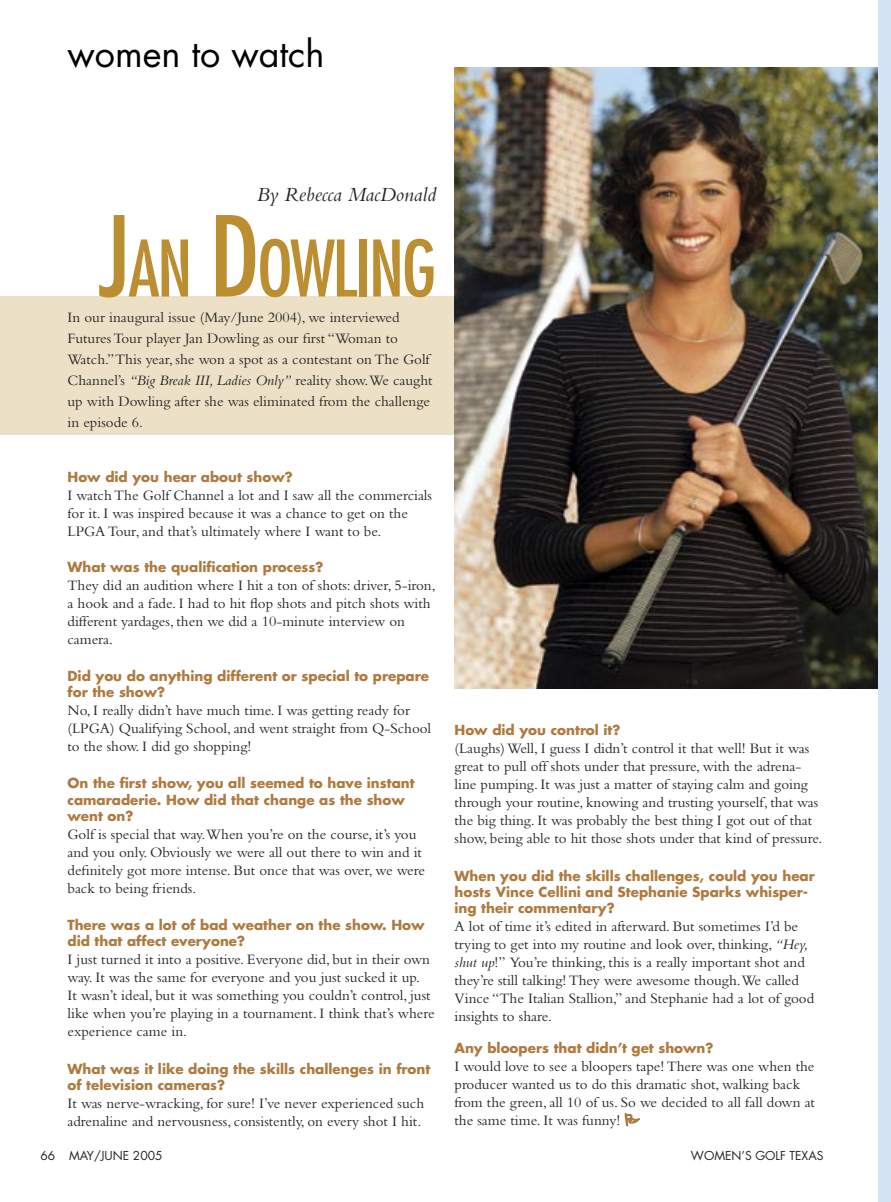
<style>
.page{position:relative;width:891px;height:1202px;background:#fff}
.page>*{position:absolute;margin:0;border:0;box-sizing:border-box;transform-origin:0 0}
.t1{font:condensed 75.6px "Futura";letter-spacing:-.035em;color:#bb8f31}
.Body_Text{font:36px "Futura";color:#000}
.Body_Text-2{font:italic 21px "Bembo";color:#272525}
.Body_Text-3{font:15px/18px "Bembo";color:#272525}
.Subhead{font:700 13.5px/16.2px "Futura";color:#af7a3f}
.Body_Text-4{font:700 13.5px "Futura";color:#af7a3f}
.TOC_Subhead{font:12px "Futura";color:#272525}
.s1{font-size:108px}
.s2{font-style:italic}
</style>
<div class="page">
<div style="left:0;top:296px;width:459px;height:139px;background:#ece0c7"></div>
<svg style="left:624px;top:1113px;width:16px;height:14px"></svg>
<img style="left:454px;top:68px;width:424px;height:620px">
<div style="left:879px;top:0;width:12px;height:1202px;background:#d4e4f6"></div>
<p class="Body_Text" style="left:68px;top:29px;width:258px">women to watch</p>
<p class="Body_Text-2" style="left:256px;top:182px;width:182px">By Rebecca MacDonald</p>
<p class="t1" style="left:98px;top:223px;width:340px"><span class="s1">J</span>AN <span class="s1">D</span>OWLING</p>
<p class="Body_Text-3" style="left:68px;top:307px;width:367px;line-height:21px">In our inaugural issue (May/June 2004), we interviewed Futures Tour player Jan Dowling as our first “Woman to Watch.” This year, she won a spot as a contestant on The Golf Channel’s <span class="s2">“Big Break III, Ladies Only”</span> reality show.We caught up with Dowling after she was eliminated from the challenge in episode 6.</p>
<p class="Subhead" style="left:68px;top:468px;width:227px">How did you hear about show?</p>
<p class="Body_Text-3" style="left:68px;top:486px;width:366px">I watch The Golf Channel a lot and I saw all the commercials for it. I was inspired because it was a chance to get on the<br>LPGA Tour, and that’s ultimately where I want to be.</p>
<p class="Subhead" style="left:68px;top:558px;width:258px">What was the qualification process?</p>
<p class="Body_Text-3" style="left:68px;top:576px;width:370px">They did an audition where I hit a ton of shots: driver, 5-iron, a hook and a fade. I had to hit flop shots and pitch shots with different yardages, then we did a 10-minute interview on camera.</p>
<p class="Subhead" style="left:68px;top:667px;width:363px">Did you do anything different or special to prepare for the show?</p>
<p class="Body_Text-3" style="left:68px;top:701px;width:365px">No, I really didn’t have much time. I was getting ready for (LPGA) Qualifying School, and went straight from Q-School to the show. I did go shopping!</p>
<p class="Subhead" style="left:68px;top:775px;width:349px">On the first show, you all seemed to have instant camaraderie. How did that change as the show went on?</p>
<p class="Body_Text-3" style="left:68px;top:825px;width:359px">Golf is special that way.When you’re on the course, it’s you and you only. Obviously we were all out there to win and it definitely got more intense. But once that was over, we were back to being friends.</p>
<p class="Subhead" style="left:68px;top:916px;width:359px">There was a lot of bad weather on the show. How did that affect everyone?</p>
<p class="Body_Text-3" style="left:68px;top:950px;width:369px">I just turned it into a positive. Everyone did, but in their own way. It was the same for everyone and you just sucked it up.<br>It wasn’t ideal, but it was something you couldn’t control, just like when you’re playing in a tournament. I think that’s where experience came in.</p>
<p class="Subhead" style="left:68px;top:1060px;width:364px">What was it like doing the skills challenges in front of television cameras?</p>
<p class="Body_Text-3" style="left:68px;top:1093px;width:358px">It was nerve-wracking, for sure! I’ve never experienced such adrenaline and nervousness, consistently, on every shot I hit.</p>
<p class="Subhead" style="left:454px;top:721px;width:167px">How did you control it?</p>
<p class="Body_Text-3" style="left:454px;top:739px;width:369px">(Laughs) Well, I guess I didn’t control it that well! But it was great to pull off shots under that pressure, with the adrena&shy;line pumping. It was just a matter of staying calm and going through your routine, knowing and trusting yourself, that was the big thing. It was probably the best thing I got out of that show, being able to hit those shots under that kind of pressure.</p>
<p class="Subhead" style="left:454px;top:867px;width:362px">When you did the skills challenges, could you hear hosts Vince Cellini and Stephanie Sparks whisper&shy;ing their commentary?</p>
<p class="Body_Text-3" style="left:454px;top:917px;width:361px">A lot of time it’s edited in afterward. But sometimes I’d be trying to get into my routine and look over, thinking, <span class="s2">“Hey, shut up</span>!” You’re thinking, this is a really important shot and they’re still talking! They were awesome though.We called Vince “The Italian Stallion,” and Stephanie had a lot of good insights to share.</p>
<p class="Body_Text-4" style="left:454px;top:1039px;width:261px">Any bloopers that didn’t get shown?</p>
<p class="Body_Text-3" style="left:454px;top:1057px;width:362px">I would love to see a bloopers tape! There was one when the producer wanted us to do this dramatic shot, walking back from the green, all 10 of us. So we decided to all fall down at the same time. It was funny!</p>
<p class="TOC_Subhead" style="left:40px;top:1147px;width:16px">66</p>
<p class="TOC_Subhead" style="left:69px;top:1147px;width:95px">MAY/JUNE 2005</p>
<p class="TOC_Subhead" style="left:691px;top:1147px;width:134px">WOMEN’S GOLF TEXAS</p>
</div>
